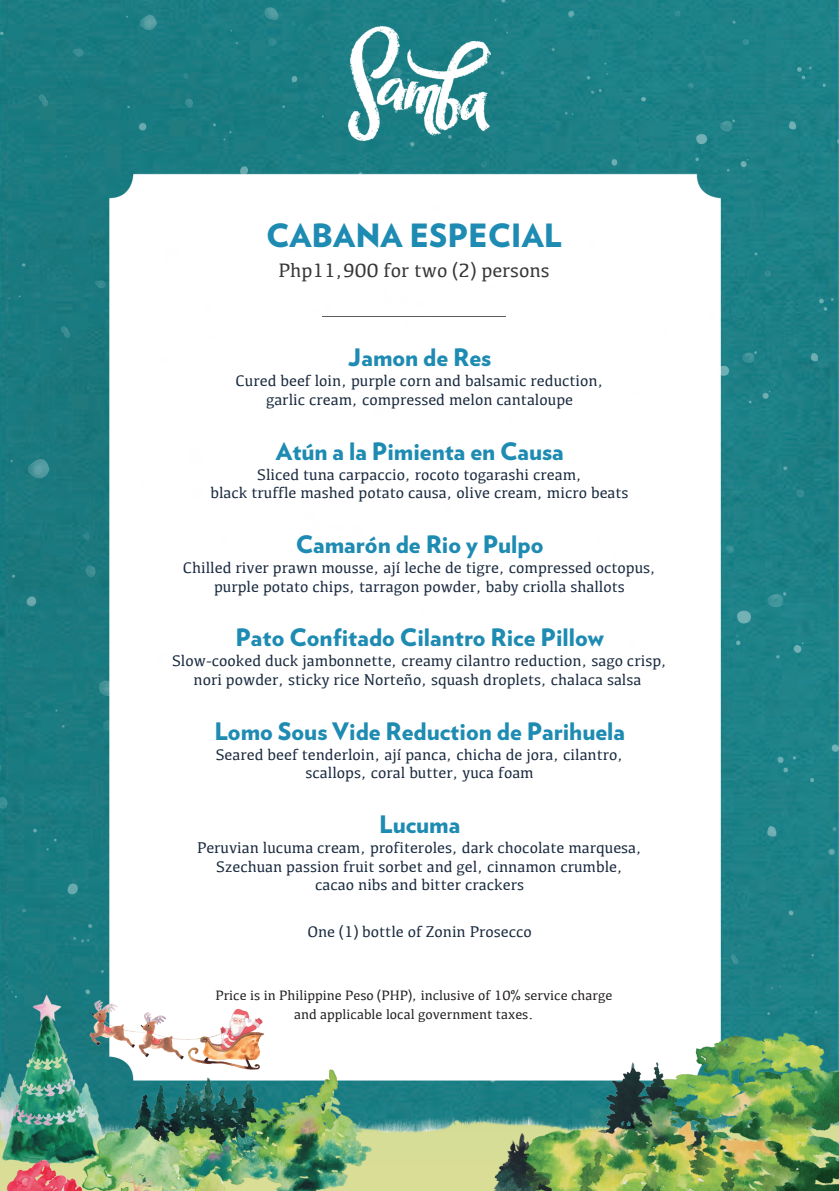
<style>
.page{position:relative;width:839px;height:1191px;background:#fff}
.page>*{position:absolute;margin:0;border:0;box-sizing:border-box;transform-origin:0 0}
.t1{font:900 32px "Verlag";color:#1e8bb2}
.t2{font:900 24px "Verlag";color:#1e8bb2}
.t3{font:20px "Kefa";color:#373737}
.t4{font:16px/18.6px "Kefa";color:#1a2a3f;text-align:center}
.t5{font:14px "Kefa";color:#231f20}
</style>
<div class="page">
<img style="left:0;top:0;width:838px;height:706px">
<img style="left:0;top:706px;width:838px;height:485px">
<img style="left:349px;top:27px;width:141px;height:114px">
<img style="left:323px;top:292px;width:183px;height:48px">
<h2 class="t1" style="left:266px;top:222px;width:297px">CABANA ESPECIAL</h2>
<h2 class="t3" style="left:278px;top:263px;width:273px">Php11,900 for two (2) persons</h2>
<p class="t2" style="left:348px;top:347px;width:144px">Jamon de Res</p>
<p class="t4" style="left:236px;top:373px;width:369px">Cured beef loin, purple corn and balsamic reduction, garlic cream, compressed melon cantaloupe</p>
<p class="t2" style="left:276px;top:441px;width:289px">Atún a la Pimienta en Causa</p>
<p class="t4" style="left:210px;top:467px;width:420px">Sliced tuna carpaccio, rocoto togarashi cream,<br>black truffle mashed potato causa, olive cream, micro beats</p>
<p class="t2" style="left:296px;top:534px;width:249px">Camarón de Rio y Pulpo</p>
<p class="t4" style="left:183px;top:560px;width:474px">Chilled river prawn mousse, ají leche de tigre, compressed octopus, purple potato chips, tarragon powder, baby criolla shallots</p>
<h1 class="t2" style="left:235px;top:627px;width:370px">Pato Confitado Cilantro Rice Pillow</h1>
<h1 class="t4" style="left:172px;top:653px;width:496px">Slow-cooked duck jambonnette, creamy cilantro reduction, sago crisp, nori powder, sticky rice Norteño, squash droplets, chalaca salsa</h1>
<p class="t2" style="left:214px;top:721px;width:412px">Lomo Sous Vide Reduction de Parihuela</p>
<p class="t4" style="left:216px;top:747px;width:409px">Seared beef tenderloin, ají panca, chicha de jora, cilantro, scallops, coral butter, yuca foam</p>
<p class="t2" style="left:379px;top:814px;width:82px">Lucuma</p>
<p class="t4" style="left:197px;top:840px;width:446px">Peruvian lucuma cream, profiteroles, dark chocolate marquesa,<br>Szechuan passion fruit sorbet and gel, cinnamon crumble, cacao nibs and bitter crackers</p>
<h2 class="t4" style="left:307px;top:924px;width:226px">One (1) bottle of Zonin Prosecco</h2>
<h2 class="t5" style="left:215px;top:990px;width:398px">Price is in Philippine Peso (PHP), inclusive of 10% service charge</h2>
<h2 class="t5" style="left:294px;top:1008px;width:241px">and applicable local government taxes.</h2>
</div>
